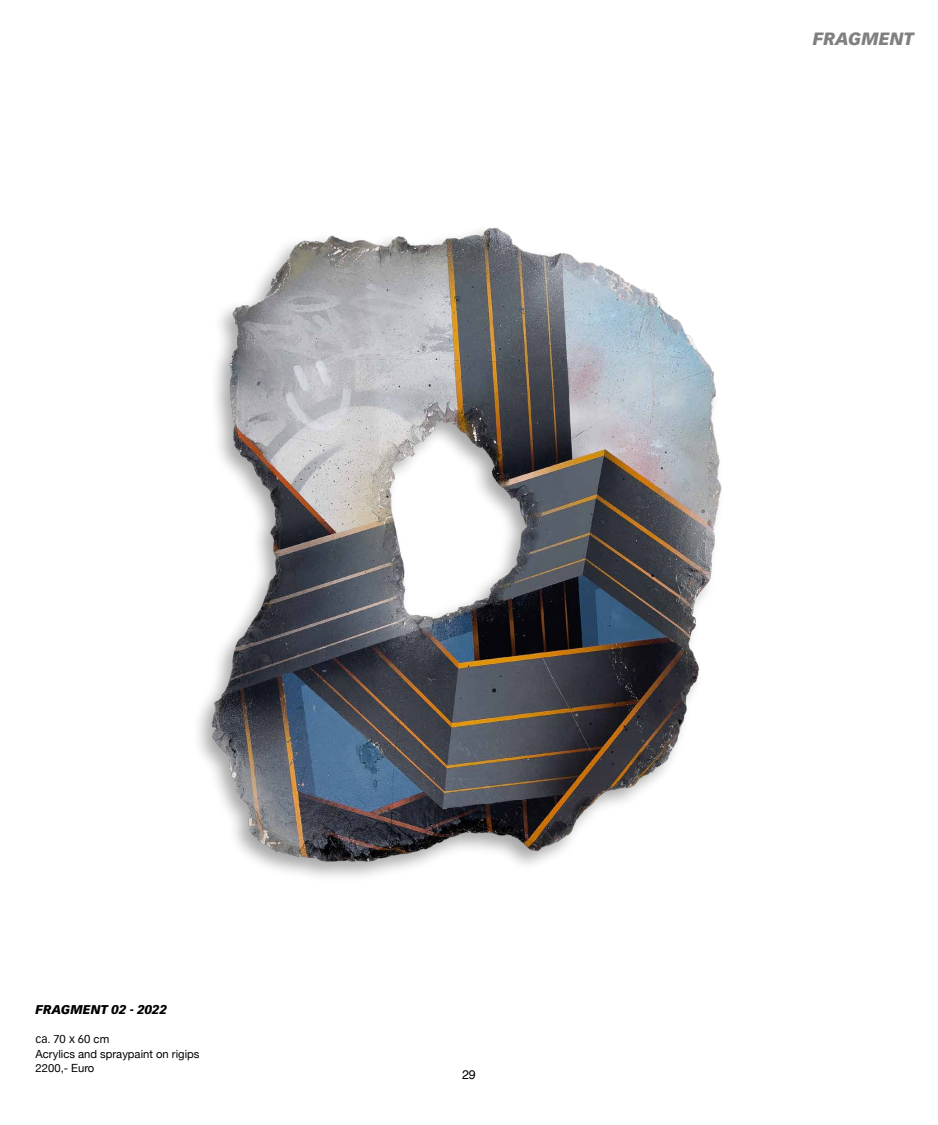
<style>
.page{position:relative;width:938px;height:1125px;background:#fff}
.page>*{position:absolute;margin:0;border:0;box-sizing:border-box;transform-origin:0 0}
.t1{font:italic 900 17.5px "Vectora LT Std";color:#808080}
.t2{font:italic 900 12.5px "Vectora LT Std";color:#000}
.t3{font:12.5px "Helvetica";color:#000}
.t4{font:11.25px/14.4px "Helvetica Neue";color:#000}
.t5{font:11.25px "Vectora LT Std";color:#000}
.s1{font-family:"Helvetica Neue"}
</style>
<div class="page">
<img style="left:198px;top:227px;width:524px;height:650px">
<h1 class="t1" style="left:812px;top:28px;width:103px">FRAGMENT</h1>
<p class="t2" style="left:36px;top:1003px;width:133px">FRAGMENT 02 - 2022</p>
<p class="t5" style="left:36px;top:1033px;width:75px">ca. 70 x 60 <span class="s1">cm</span></p>
<p class="t4" style="left:36px;top:1047px;width:165px">Acrylics and spraypaint on rigips<br>2200,- Euro</p>
<p class="t3" style="left:462px;top:1065px;width:15px">29</p>
</div>
